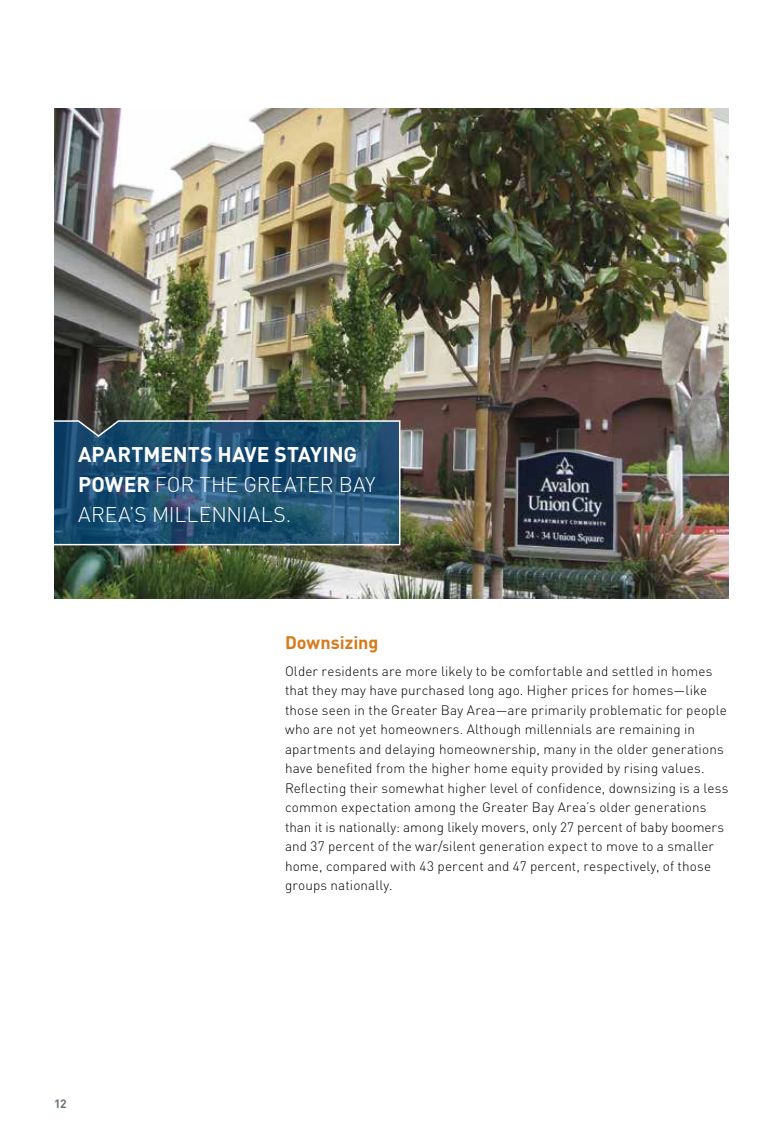
<style>
.page{position:relative;width:783px;height:1134px;background:#fff}
.page>*{position:absolute;margin:0;border:0;box-sizing:border-box;transform-origin:0 0}
.t1{font:300 21px/30px "DIN";letter-spacing:-.005em;color:#fff}
.t2{font:700 18px "DIN";color:#d77a1a}
.t3{font:300 13.5px/19.5px "DIN";letter-spacing:.01em;color:#000}
.t4{font:700 12px "DIN";color:#6a747b}
.s1{font-weight:700}
</style>
<div class="page">
<img style="left:54px;top:108px;width:675px;height:490px">
<svg style="left:54px;top:420px;width:347px;height:126px;background:#255475"></svg>
<h1 class="t1" style="left:78px;top:439px;width:299px"><span class="s1">APARTMENTS HAVE STAYING<br>POWER</span> FOR THE GREATER BAY<br>AREA’S MILLENNIALS.</h1>
<h2 class="t2" style="left:285px;top:631px;width:95px">Downsizing</h2>
<p class="t3" style="left:285px;top:661px;width:445px">Older residents are more likely to be comfortable and settled in homes that they may have purchased long ago. Higher prices for homes—like those seen in the Greater Bay Area—are primarily problematic for people who are not yet homeowners. Although millennials are remaining in apartments and delaying homeownership, many in the older generations have benefited from the higher home equity provided by rising values.<br>Reflecting their somewhat higher level of confidence, downsizing is a less common expectation among the Greater Bay Area’s older generations than it is nationally: among likely movers, only 27 percent of baby boomers and 37 percent of the war/silent generation expect to move to a smaller home, compared with 43 percent and 47 percent, respectively, of those groups nationally.</p>
<p class="t4" style="left:54px;top:1096px;width:14px">12</p>
</div>
